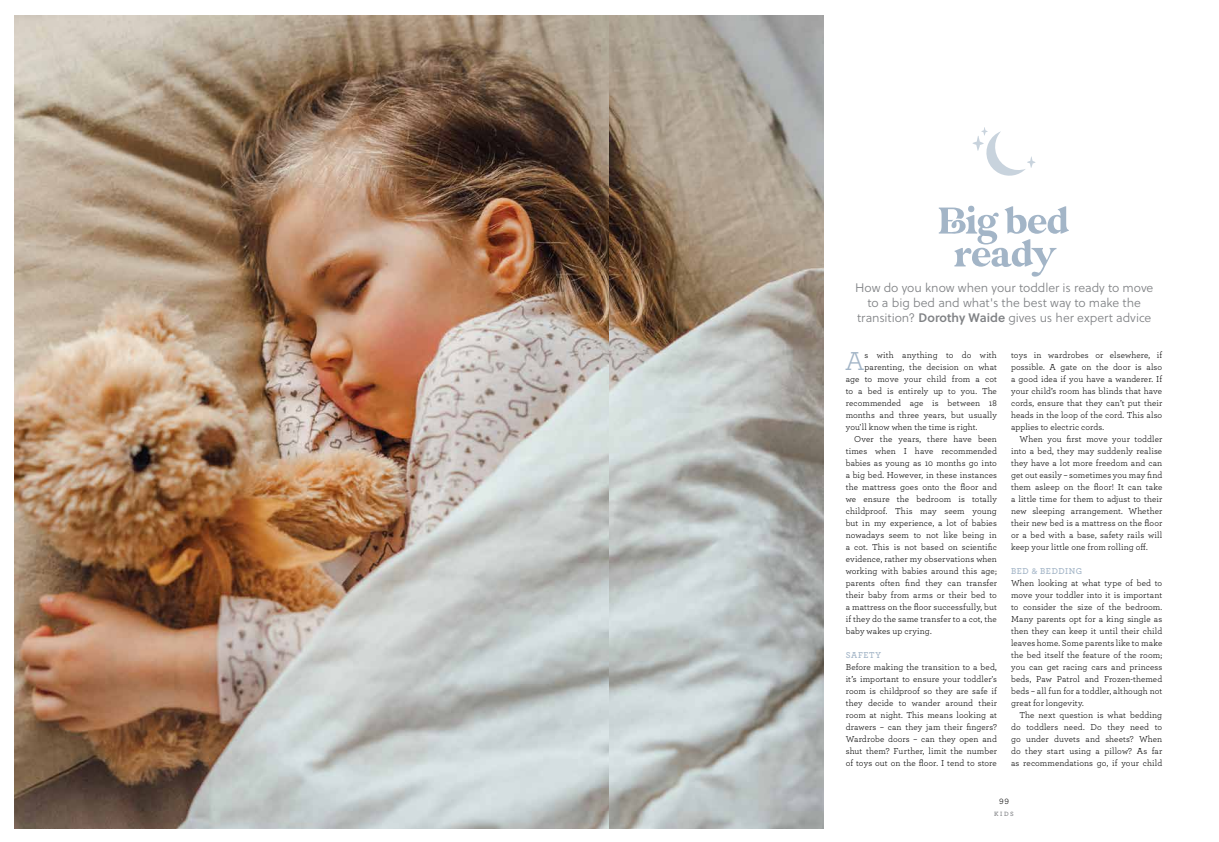
<style>
.page{position:relative;width:1219px;height:842px;background:#fff}
.page>*{position:absolute;margin:0;border:0;box-sizing:border-box;transform-origin:0 0}
.t1{font:27.2px "Archer";color:#a3b5c7}
.t2{font:12.4px/14.9px "Soleil Lt";letter-spacing:-.005em;color:#808285;text-align:center}
.t3{font:9px/12px "Archer";letter-spacing:.01em;color:#000;text-align:justify}
.t4{font:600 9px "Archer";letter-spacing:.07em;color:#a3b5c7}
.t5{font:8px "Archer";color:#000}
.t6{font:600 6.5px "Archer";color:#808285}
.s1{font-family:"Soleil Sb"}
</style>
<div class="page">
<img style="left:14px;top:16px;width:595px;height:812px">
<svg style="left:939px;top:206px;width:130px;height:71px"></svg>
<svg style="left:972px;top:127px;width:63px;height:49px"></svg>
<svg style="left:609px;top:16px;width:214px;height:812px;background:#aeaca5"></svg>
<h2 class="t2" style="left:855px;top:280px;width:300px">How do you know when your toddler is ready to move to a big bed and what's the best way to make the transition? <span class="s1">Dorothy Waide</span> gives us her expert advice</h2>
<h1 class="t1" style="left:845px;top:342px;width:21px">A</h1>
<p class="t3" style="left:864px;top:349px;width:134px">s with anything to do with</p>
<p class="t3" style="left:1011px;top:349px;width:153px">toys in wardrobes or elsewhere, if possible. A gate on the door is also a good idea if you have a wanderer. If your child’s room has blinds that have cords, ensure that they can’t put their heads in the loop of the cord. This also applies to electric cords.</p>
<p class="t3" style="left:1011px;top:433px;width:153px;text-indent:9px">When you first move your toddler into a bed, they may suddenly realise they have a lot more freedom and can get out easily – sometimes you may find them asleep on the floor! It can take a little time for them to adjust to their new sleeping arrangement. Whether their new bed is a mattress on the floor or a bed with a base, safety rails will keep your little one from rolling off.</p>
<p class="t4" style="left:1011px;top:564px;width:73px">BED &amp; BEDDING</p>
<p class="t3" style="left:1011px;top:577px;width:153px">When looking at what type of bed to move your toddler into it is important to consider the size of the bedroom.<br>Many parents opt for a king single as then they can keep it until their child leaves home. Some parents like to make the bed itself the feature of the room; you can get racing cars and princess beds, Paw Patrol and Frozen-themed beds – all fun for a toddler, although not great for longevity.</p>
<p class="t3" style="left:1011px;top:709px;width:153px;text-indent:9px">The next question is what bedding do toddlers need. Do they need to go under duvets and sheets? When do they start using a pillow? As far as recommendations go, if your child</p>
<p class="t3" style="left:864px;top:361px;width:134px">parenting, the decision on what</p>
<p class="t3" style="left:846px;top:373px;width:153px">age to move your child from a cot</p>
<p class="t3" style="left:846px;top:385px;width:153px">to a bed is entirely up to you. The</p>
<p class="t3" style="left:846px;top:397px;width:153px">recommended age is between 18</p>
<p class="t3" style="left:846px;top:409px;width:153px">months and three years, but usually</p>
<p class="t3" style="left:846px;top:421px;width:133px">you'll know when the time is right.</p>
<p class="t3" style="left:854px;top:433px;width:144px">Over the years, there have been</p>
<p class="t3" style="left:846px;top:445px;width:153px">times when I have recommended</p>
<p class="t3" style="left:846px;top:457px;width:153px">babies as young as 10 months go into</p>
<p class="t3" style="left:846px;top:469px;width:153px">a big bed. However, in these instances</p>
<p class="t3" style="left:846px;top:481px;width:153px">the mattress goes onto the floor and</p>
<p class="t3" style="left:846px;top:493px;width:153px">we ensure the bedroom is totally</p>
<p class="t3" style="left:846px;top:505px;width:153px">childproof. This may seem young</p>
<p class="t3" style="left:846px;top:517px;width:153px">but in my experience, a lot of babies</p>
<p class="t3" style="left:846px;top:529px;width:153px">nowadays seem to not like being in</p>
<p class="t3" style="left:846px;top:541px;width:153px">a cot. This is not based on scientific</p>
<p class="t3" style="left:846px;top:553px;width:153px">evidence, rather my observations when</p>
<p class="t3" style="left:846px;top:565px;width:153px">working with babies around this age;</p>
<p class="t3" style="left:846px;top:577px;width:153px">parents often find they can transfer</p>
<p class="t3" style="left:846px;top:589px;width:153px">their baby from arms or their bed to</p>
<p class="t3" style="left:846px;top:601px;width:153px">a mattress on the floor successfully, but</p>
<p class="t3" style="left:846px;top:613px;width:153px">if they do the same transfer to a cot, the</p>
<p class="t3" style="left:846px;top:625px;width:87px">baby wakes up crying.</p>
<p class="t4" style="left:846px;top:648px;width:37px">SAFETY</p>
<p class="t3" style="left:846px;top:661px;width:153px">Before making the transition to a bed, it’s important to ensure your toddler's room is childproof so they are safe if they decide to wander around their room at night. This means looking at drawers – can they jam their fingers?<br>Wardrobe doors – can they open and shut them? Further, limit the number of toys out on the floor. I tend to store</p>
<p class="t5" style="left:999px;top:796px;width:11px">99</p>
<p class="t6" style="left:994px;top:809px;width:21px">KIDS</p>
</div>
